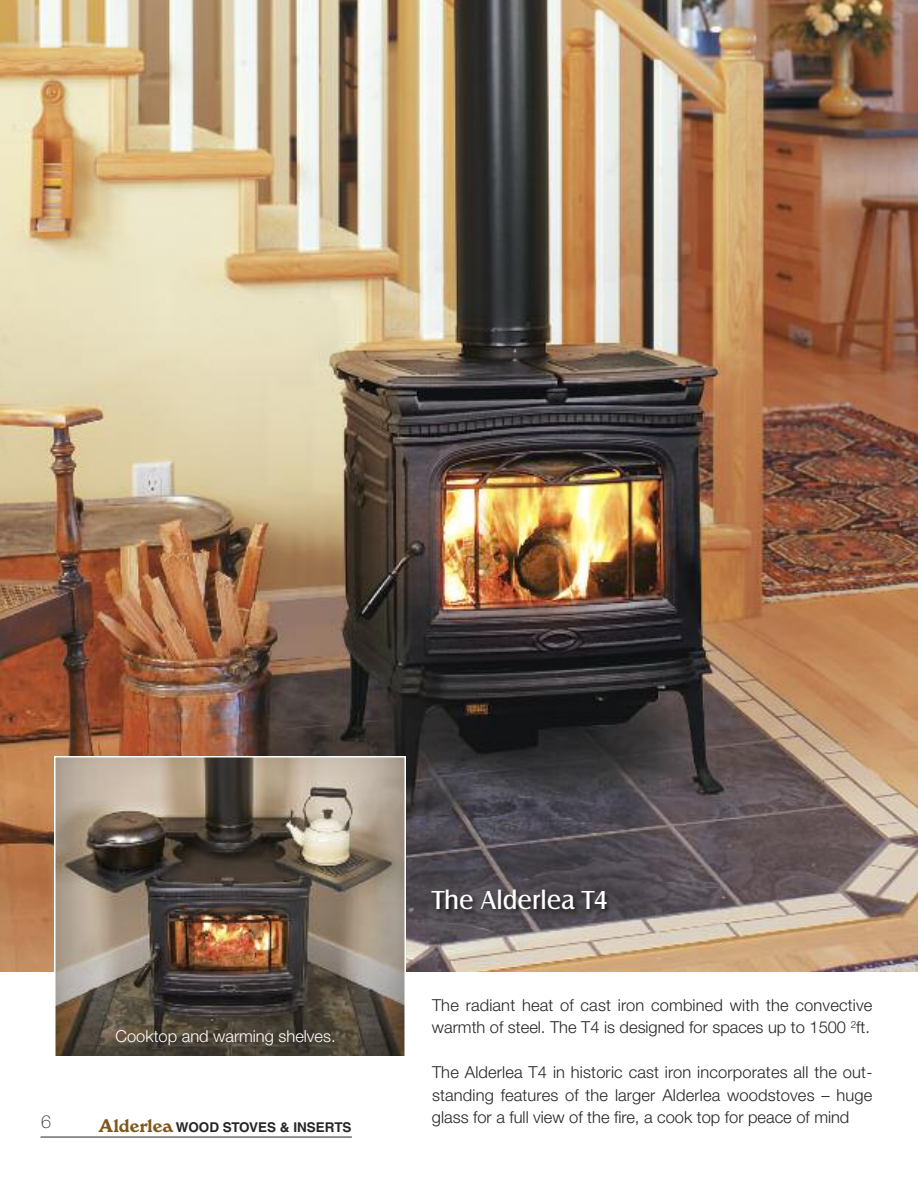
<style>
.page{position:relative;width:918px;height:1188px;background:#fff}
.page>*{position:absolute;margin:0;border:0;box-sizing:border-box;transform-origin:0 0}
.t1{font:27px "Castle T";color:#fff}
.t2{font:100 18px "Helvetica Neue";color:#272627}
.t3{font:300 16.5px/22.5px "Helvetica Neue";color:#272627}
.t4{font:300 16.5px "Helvetica Neue";color:#fff}
.t5{font:700 13.5px "Helvetica LT Std";color:#272627}
.s1{font-family:"Windsor BT";font-weight:400;font-size:18px;color:#80561a}
</style>
<div class="page">
<img style="left:0;top:0;width:918px;height:972px">
<img style="left:57px;top:759px;width:346px;height:296px">
<div style="left:54px;top:756px;width:352px;height:302px;border:2px solid #fff"></div>
<hr style="left:41px;top:1137px;width:311px;height:1px;background:#272627">
<img style="left:425px;top:882px;width:294px;height:66px">
<p class="t4" style="left:116px;top:1031px;width:222px">Cooktop and warming shelves.</p>
<p class="t2" style="left:41px;top:1115px;width:12px">6</p>
<p class="t5" style="left:99px;top:1122px;width:255px"><span class="s1">Alderlea</span> WOOD STOVES &amp; INSERTS</p>
<h1 class="t1" style="left:432px;top:884px;width:177px">The Alderlea T4</h1>
<p class="t3" style="left:432px;top:995px;width:442px">The radiant heat of cast iron combined with the convective warmth of steel. The T4 is designed for spaces up to 1500 <sup>2</sup>ft.</p>
<p class="t3" style="left:432px;top:1063px;width:442px;text-align:justify">The Alderlea T4 in historic cast iron incorporates all the out&shy;standing features of the larger Alderlea woodstoves – huge glass for a full view of the fire, a cook top for peace of mind</p>
</div>
